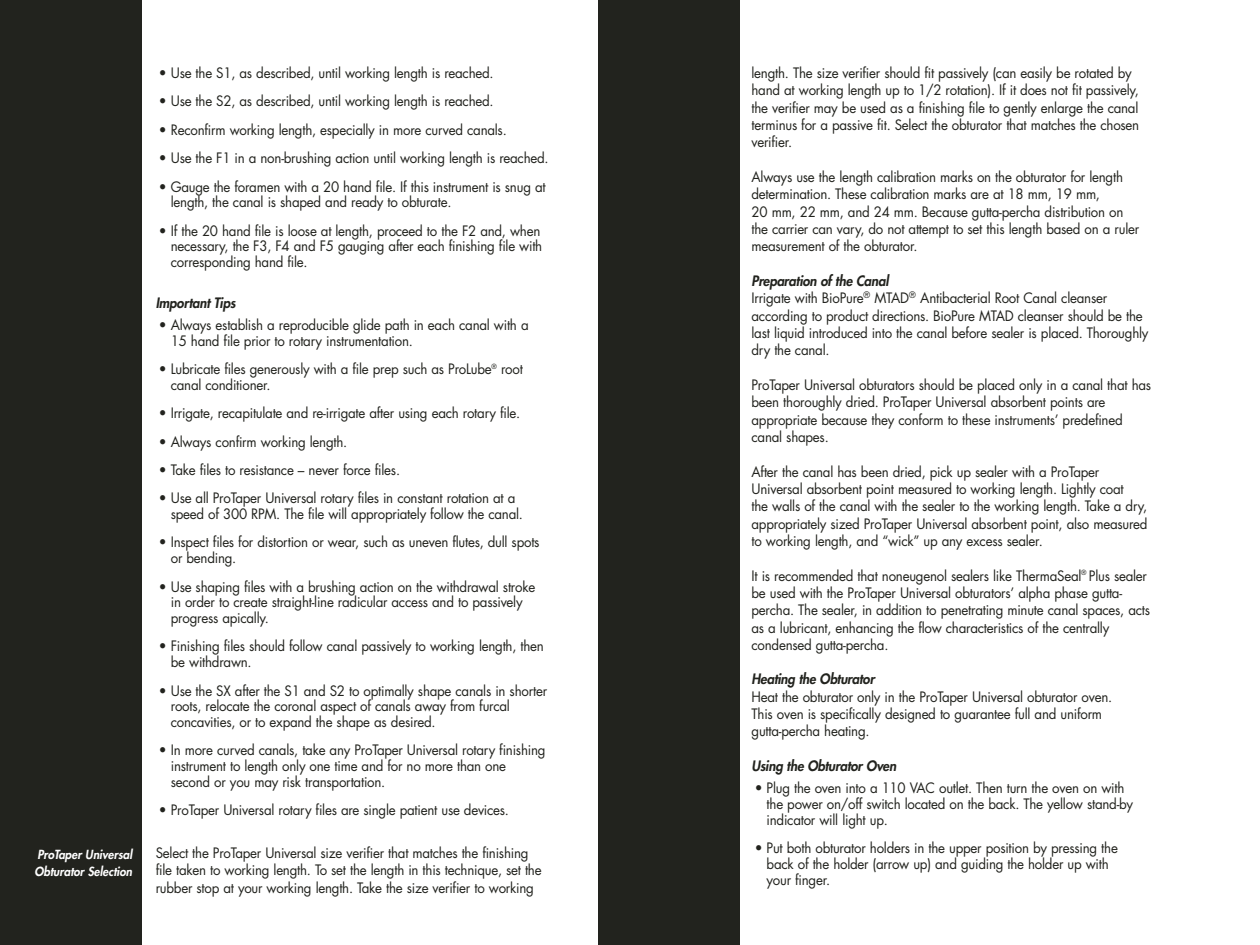
<style>
.page{position:relative;width:1260px;height:945px;background:#fff}
.page>*{position:absolute;margin:0;border:0;box-sizing:border-box;transform-origin:0 0}
.t1{font:14px/17.3px "Futura";letter-spacing:-.02em;color:#22231e;scale:.95 1}
.t2{font:italic 800 14px "Futura";color:#22231e;scale:.95 1}
.t3{font:italic 800 12.25px/17.5px "Futura";color:#fff;scale:.95 1}
.s1{font-weight:800;font-style:italic}
</style>
<div class="page">
<div style="left:0;top:0;width:142px;height:945px;background:#22231e"></div>
<div style="left:598px;top:0;width:142px;height:945px;background:#22231e"></div>
<p class="t3" style="left:34px;top:846px;width:107px">ProTaper Universal<br>Obturator Selection</p>
<p class="t1" style="left:159px;top:65px;width:354px">• Use the S1, as described, until working length is reached.</p>
<p class="t1" style="left:159px;top:94px;width:354px">• Use the S2, as described, until working length is reached.</p>
<p class="t1" style="left:159px;top:122px;width:368px">• Reconfirm working length, especially in more curved canals.</p>
<p class="t1" style="left:159px;top:151px;width:412px">• Use the F1 in a non-brushing action until working length is reached.</p>
<p class="t1" style="left:171px;top:180px;width:396px;line-height:15.8px;text-indent:-12px">• Gauge the foramen with a 20 hand file. If this instrument is snug at length, the canal is shaped and ready to obturate.</p>
<p class="t1" style="left:171px;top:224px;width:393px;line-height:15.8px;text-indent:-12px">• If the 20 hand file is loose at length, proceed to the F2 and, when necessary, the F3, F4 and F5 gauging after each finishing file with corresponding hand file.</p>
<p class="t2" style="left:156px;top:296px;width:88px">Important Tips</p>
<p class="t1" style="left:171px;top:318px;width:378px;line-height:15.8px;text-indent:-12px">• Always establish a reproducible glide path in each canal with a<br>15 hand file prior to rotary instrumentation.</p>
<p class="t1" style="left:171px;top:362px;width:372px;line-height:15.8px;text-indent:-12px">• Lubricate files generously with a file prep such as ProLube<sup>®</sup> root canal conditioner.</p>
<p class="t1" style="left:159px;top:406px;width:382px">• Irrigate, recapitulate and re-irrigate after using each rotary file.</p>
<p class="t1" style="left:159px;top:434px;width:200px">• Always confirm working length.</p>
<p class="t1" style="left:159px;top:462px;width:255px">• Take files to resistance – never force files.</p>
<p class="t1" style="left:171px;top:492px;width:372px;line-height:15.8px;text-indent:-12px">• Use all ProTaper Universal rotary files in constant rotation at a speed of 300 RPM. The file will appropriately follow the canal.</p>
<p class="t1" style="left:171px;top:536px;width:390px;line-height:15.8px;text-indent:-12px">• Inspect files for distortion or wear, such as uneven flutes, dull spots or bending.</p>
<p class="t1" style="left:171px;top:580px;width:385px;line-height:15.8px;text-indent:-12px">• Use shaping files with a brushing action on the withdrawal stroke in order to create straight-line radicular access and to passively progress apically.</p>
<p class="t1" style="left:171px;top:640px;width:394px;line-height:15.8px;text-indent:-12px">• Finishing files should follow canal passively to working length, then be withdrawn.</p>
<p class="t1" style="left:171px;top:684px;width:398px;line-height:15.8px;text-indent:-12px">• Use the SX after the S1 and S2 to optimally shape canals in shorter roots, relocate the coronal aspect of canals away from furcal concavities, or to expand the shape as desired.</p>
<p class="t1" style="left:171px;top:744px;width:396px;line-height:15.8px;text-indent:-12px">• In more curved canals, take any ProTaper Universal rotary finishing instrument to length only one time and for no more than one second or you may risk transportation.</p>
<p class="t1" style="left:159px;top:803px;width:370px">• ProTaper Universal rotary files are single patient use devices.</p>
<p class="t1" style="left:156px;top:845px;width:408px">Select the ProTaper Universal size verifier that matches the finishing file taken to working length. To set the length in this technique, set the rubber stop at your working length. Take the size verifier to working</p>
<p class="t1" style="left:752px;top:65px;width:410px">length. The size verifier should fit passively (can easily be rotated by hand at working length up to 1/2 rotation). If it does not fit passively, the verifier may be used as a finishing file to gently enlarge the canal terminus for a passive fit. Select the obturator that matches the chosen verifier.</p>
<p class="t1" style="left:752px;top:169px;width:410px">Always use the length calibration marks on the obturator for length determination. These calibration marks are at 18 mm, 19 mm,<br>20 mm, 22 mm, and 24 mm. Because gutta-percha distribution on the carrier can vary, do not attempt to set this length based on a ruler measurement of the obturator.</p>
<p class="t1" style="left:752px;top:273px;width:419px"><span class="s1">Preparation of the Canal<br></span>Irrigate with BioPure<sup>®</sup> MTAD<sup>®</sup> Antibacterial Root Canal cleanser according to product directions. BioPure MTAD cleanser should be the last liquid introduced into the canal before sealer is placed. Thoroughly dry the canal.</p>
<p class="t1" style="left:752px;top:377px;width:422px">ProTaper Universal obturators should be placed only in a canal that has been thoroughly dried. ProTaper Universal absorbent points are appropriate because they conform to these instruments’ predefined canal shapes.</p>
<p class="t1" style="left:752px;top:464px;width:418px">After the canal has been dried, pick up sealer with a ProTaper Universal absorbent point measured to working length. Lightly coat<br>the walls of the canal with the sealer to the working length. Take a dry, appropriately sized ProTaper Universal absorbent point, also measured to working length, and “wick” up any excess sealer.</p>
<p class="t1" style="left:752px;top:568px;width:421px">It is recommended that noneugenol sealers like ThermaSeal<sup>®</sup> Plus sealer be used with the ProTaper Universal obturators’ alpha phase gutta&shy;percha. The sealer, in addition to penetrating minute canal spaces, acts as a lubricant, enhancing the flow characteristics of the centrally condensed gutta-percha.</p>
<p class="t2" style="left:752px;top:673px;width:133px">Heating the Obturator</p>
<p class="t1" style="left:752px;top:689px;width:381px">Heat the obturator only in the ProTaper Universal obturator oven.<br>This oven is specifically designed to guarantee full and uniform gutta-percha heating.</p>
<p class="t2" style="left:752px;top:759px;width:156px">Using the Obturator Oven</p>
<p class="t1" style="left:767px;top:781px;width:387px;line-height:15.8px;text-indent:-12px">• Plug the oven into a 110 VAC outlet. Then turn the oven on with the power on/off switch located on the back. The yellow stand-by indicator will light up.</p>
<p class="t1" style="left:767px;top:841px;width:371px;line-height:15.8px;text-indent:-12px">• Put both obturator holders in the upper position by pressing the back of the holder (arrow up) and guiding the holder up with your finger.</p>
</div>
